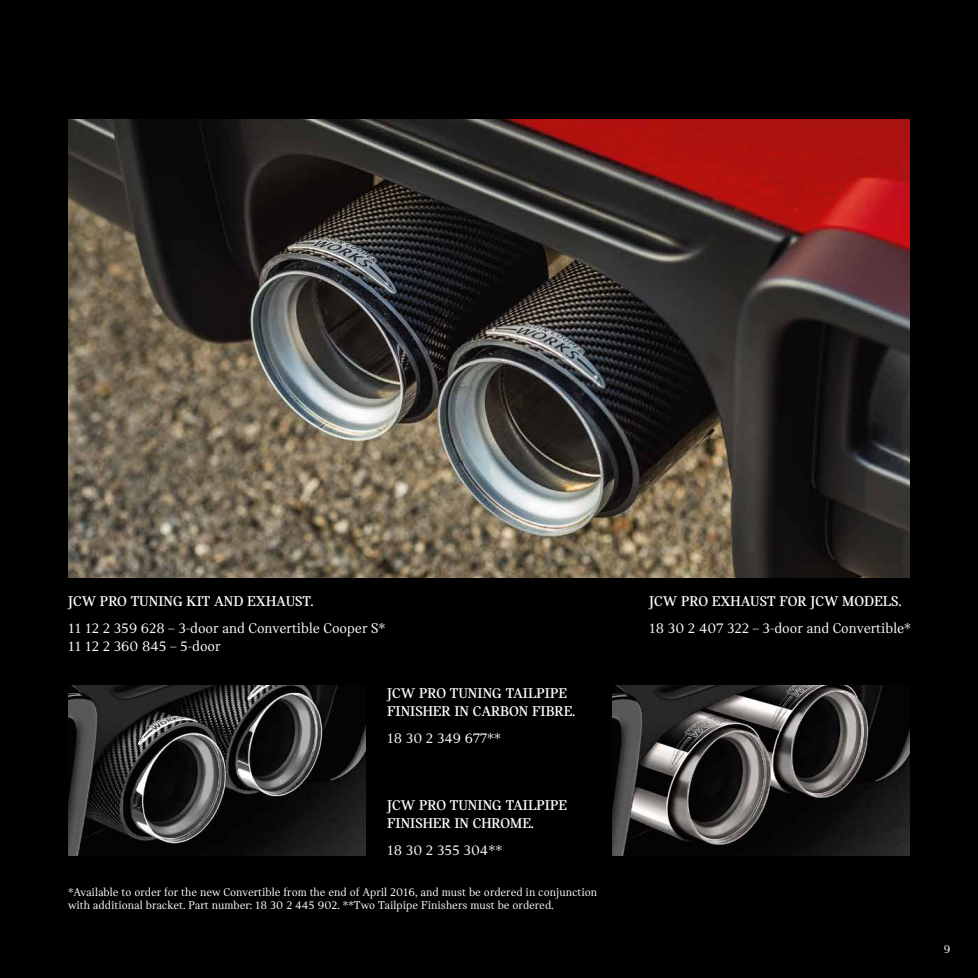
<style>
.page{position:relative;width:978px;height:978px;background:#000}
.page>*{position:absolute;margin:0;border:0;box-sizing:border-box;transform-origin:0 0}
.t1{font:700 15px/18px "MINI Serif";color:#fff}
.t2{font:15px/18px "MINI Serif";color:#fff}
.t3{font:12px/13.5px "MINI Serif";color:#fff}
</style>
<div class="page">
<img style="left:68px;top:120px;width:842px;height:457px">
<img style="left:612px;top:686px;width:298px;height:170px">
<img style="left:68px;top:686px;width:298px;height:170px">
<p class="t1" style="left:68px;top:592px;width:247px">JCW PRO TUNING KIT AND EXHAUST.</p>
<p class="t2" style="left:68px;top:619px;width:319px">11 12 2 359 628 – 3-door and Convertible Cooper S*<br>11 12 2 360 845 – 5-door</p>
<p class="t1" style="left:387px;top:684px;width:190px">JCW PRO TUNING TAILPIPE<br>FINISHER IN CARBON FIBRE.</p>
<p class="t2" style="left:387px;top:729px;width:115px">18 30 2 349 677**</p>
<p class="t1" style="left:387px;top:796px;width:182px">JCW PRO TUNING TAILPIPE<br>FINISHER IN CHROME.</p>
<p class="t2" style="left:387px;top:841px;width:117px">18 30 2 355 304**</p>
<p class="t3" style="left:68px;top:885px;width:531px">*Available to order for the new Convertible from the end of April 2016, and must be ordered in conjunction with additional bracket. Part number: 18 30 2 445 902. **Two Tailpipe Finishers must be ordered.</p>
<p class="t1" style="left:649px;top:592px;width:254px">JCW PRO EXHAUST FOR JCW MODELS.</p>
<p class="t2" style="left:649px;top:619px;width:264px">18 30 2 407 322 – 3-door and Convertible*</p>
<p class="t3" style="left:944px;top:942px;width:8px">9</p>
</div>
